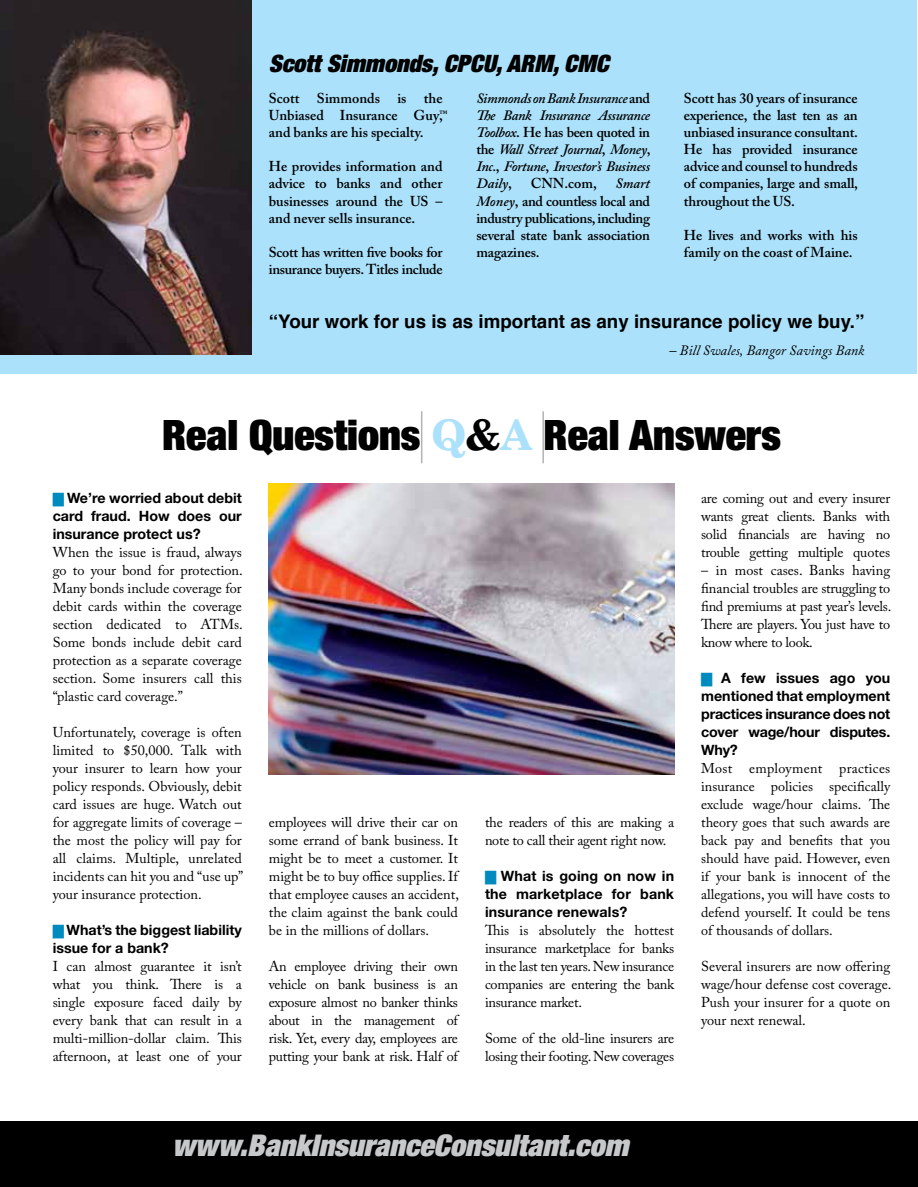
<style>
.page{position:relative;width:918px;height:1187px;background:#fff}
.page>*{position:absolute;margin:0;border:0;box-sizing:border-box;transform-origin:0 0}
.t1{font:900 condensed 42px "Helvetica Neue LT Std";color:#000}
.t2{font:italic 900 condensed 30px "Helvetica Neue LT Std";color:#c7c8ca}
.t3{font:italic 900 condensed 24px "Helvetica Neue LT Std";color:#000}
.t4{font:700 18.75px "Helvetica";color:#000}
.t5{font:14.25px/18px "Adobe Caslon Pro";letter-spacing:-.02em;color:#000;text-align:justify}
.t6{font:600 14.25px/17.1px "Adobe Caslon Pro";letter-spacing:-.005em;color:#000;text-align:justify}
.t7{font:700 14.25px/18px "Helvetica Neue LT Std";color:#000;text-align:justify}
.t8{font:italic 600 14.25px/17.1px "Adobe Caslon Pro";letter-spacing:-.025em;color:#000;text-align:justify}
.t9{font:600 14.25px/17.1px "Adobe Caslon Pro";letter-spacing:-.025em;color:#000}
.t10{font:italic 14.25px "Adobe Caslon Pro";color:#000}
.t11{font:14.1px/18px "Adobe Caslon Pro";color:#000;text-align:justify}
.s1{font-style:normal}
.s2{font-style:italic}
.s3{font-size:14.4px}
.s4{font-family:"Century Schoolbook BT";font-weight:700;font-stretch:normal;color:#abe1fa}
.s5{font-family:"Century Schoolbook BT";font-weight:700;font-stretch:normal}
.s6{font-family:"Helvetica";font-weight:400;font-size:11.55px;color:#008bbf}
</style>
<div class="page">
<div style="left:0;top:0;width:917px;height:373px;background:#abe1fa"></div>
<hr style="left:421px;top:411px;width:1px;height:52px;background:#b1b4b6">
<hr style="left:542px;top:411px;width:2px;height:52px;background:#b1b4b6">
<div style="left:269px;top:483px;width:405px;height:299px;background:linear-gradient(to right,#fff,#fff)"></div>
<img style="left:269px;top:483px;width:405px;height:291px">
<div style="left:0;top:1121px;width:917px;height:66px;background:#000"></div>
<img style="left:0;top:0;width:252px;height:355px">
<h3 class="t3" style="left:269px;top:48px;width:341px">Scott Simmonds, CPCU, ARM, CMC</h3>
<p class="t6" style="left:269px;top:89px;width:180px;text-align:left">Scott Simmonds is the<br>Unbiased Insurance Guy, <sup>™ </sup>and banks are his specialty.</p>
<p class="t6" style="left:269px;top:158px;width:175px">He provides information and advice to banks and other businesses around the US – and never sells insurance.</p>
<p class="t9" style="left:269px;top:243px;width:175px">Scott has written five books for insurance buyers. Titles include</p>
<p class="t8" style="left:476px;top:89px;width:176px">Simmonds on Bank Insurance <span class="s1">and </span>The Bank Insurance Assurance Toolbox<span class="s1">. He has been quoted in the</span> Wall Street Journal<span class="s1">,</span> Money<span class="s1">, </span>Inc.<span class="s1">,</span> Fortune<span class="s1">,</span> Investor’s Business Daily<span class="s1">,</span></p>
<p class="t6" style="left:530px;top:175px;width:68px">CNN.com,</p>
<p class="t6" style="left:476px;top:175px;width:175px;text-indent:139px"><span class="s2">Smart Money</span>, and countless local and industry publications, including several state bank association magazines.</p>
<p class="t6" style="left:683px;top:89px;width:176px">Scott has 30 years of insurance experience, the last ten as an unbiased insurance consultant.<br>He has provided insurance advice and counsel to hundreds of companies, large and small, throughout the US.</p>
<p class="t6" style="left:683px;top:226px;width:175px">He lives and works with his family on the coast of Maine.</p>
<h3 class="t4" style="left:269px;top:307px;width:597px">“Your work for us is as important as any insurance policy we buy.”</h3>
<p class="t10" style="left:669px;top:342px;width:197px"><span class="s3">–</span> Bill Swales, Bangor Savings Bank</p>
<h1 class="t1" style="left:162px;top:408px;width:620px">Real Questions <span class="s4">Q</span><span class="s5">&amp;</span><span class="s4">A</span> Real Answers</h1>
<p class="t7" style="left:53px;top:488px;width:191px"><span class="s6">█</span> We’re worried about debit card fraud. How does our insurance protect us?</p>
<p class="t5" style="left:53px;top:543px;width:192px">When the issue is fraud, always go to your bond for protection.<br>Many bonds include coverage for debit cards within the coverage section dedicated to ATMs.<br>Some bonds include debit card protection as a separate coverage section. Some insurers call this “plastic card coverage.”</p>
<p class="t5" style="left:53px;top:723px;width:192px">Unfortunately, coverage is often limited to $50,000. Talk with your insurer to learn how your policy responds. Obviously, debit card issues are huge. Watch out for aggregate limits of coverage – the most the policy will pay for all claims. Multiple, unrelated incidents can hit you and “use up” your insurance protection.</p>
<p class="t7" style="left:53px;top:920px;width:191px"><span class="s6">█</span> What’s the biggest liability issue for a bank?</p>
<p class="t5" style="left:53px;top:957px;width:191px">I can almost guarantee it isn’t what you think. There is a single exposure faced daily by every bank that can result in a multi-million-dollar claim. This afternoon, at least one of your</p>
<p class="t5" style="left:701px;top:489px;width:191px">are coming out and every insurer wants great clients. Banks with solid financials are having no trouble getting multiple quotes</p>
<p class="t5" style="left:701px;top:561px;width:192px">– in most cases. Banks having financial troubles are struggling to find premiums at past year’s levels.<br>There are players. You just have to know where to look.</p>
<p class="t7" style="left:701px;top:668px;width:191px"><span class="s6">█</span> A few issues ago you mentioned that employment practices insurance does not cover wage/hour disputes.<br>Why?</p>
<p class="t11" style="left:701px;top:759px;width:191px">Most employment practices insurance policies specifically exclude wage/hour claims. The theory goes that such awards are back pay and benefits that you should have paid. However, even if your bank is innocent of the allegations, you will have costs to defend yourself. It could be tens of thousands of dollars.</p>
<p class="t5" style="left:701px;top:957px;width:191px">Several insurers are now offering wage/hour defense cost coverage.<br>Push your insurer for a quote on your next renewal.</p>
<p class="t5" style="left:485px;top:813px;width:190px">the readers of this are making a note to call their agent right now.</p>
<p class="t7" style="left:485px;top:866px;width:190px"><span class="s6">█</span> What is going on now in the marketplace for bank insurance renewals?</p>
<p class="t5" style="left:485px;top:921px;width:191px">This is absolutely the hottest insurance marketplace for banks in the last ten years. New insurance companies are entering the bank insurance market.</p>
<p class="t5" style="left:485px;top:1029px;width:191px">Some of the old-line insurers are losing their footing. New coverages</p>
<p class="t5" style="left:269px;top:813px;width:192px">employees will drive their car on some errand of bank business. It might be to meet a customer. It might be to buy office supplies. If that employee causes an accident, the claim against the bank could be in the millions of dollars.</p>
<p class="t5" style="left:269px;top:957px;width:191px">An employee driving their own vehicle on bank business is an exposure almost no banker thinks about in the management of risk. Yet, every day, employees are putting your bank at risk. Half of</p>
<h2 class="t2" style="left:172px;top:1126px;width:457px">www.BankInsuranceConsultant.com</h2>
</div>
